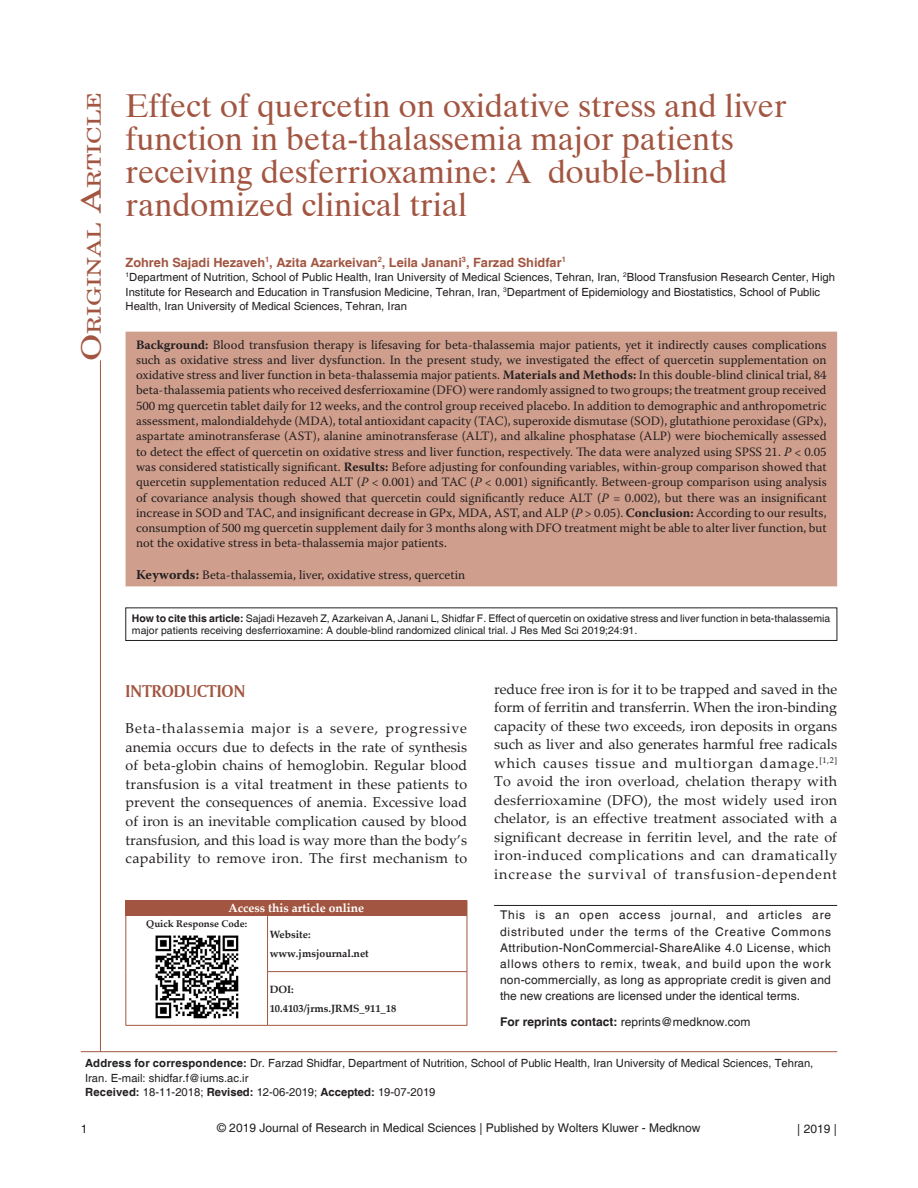
<style>
.page{position:relative;width:918px;height:1188px;background:#fff}
.page>*{position:absolute;margin:0;border:0;box-sizing:border-box;transform-origin:0 0}
.AT{font:33px/33px "Dutch 801 BT";color:#a25641}
.AH{font:18.9px "New Century Schlbk";color:#a25641;scale:1.3 1}
.t1{font:18px "Amerigo BT Bold A";color:#a25641}
.TX{font:14.25px/18.6px "Palatino Linotype";letter-spacing:.035em;color:#231f20;text-align:justify}
.ABS{font:12.75px/15.3px "Warnock Pro";color:#231f20;text-align:justify}
.AU{font:700 12.75px "Helvetica";color:#a25641}
.KWD{font:12.75px "Warnock Pro";color:#231f20}
.C{font:12px/16.2px "Helvetica";color:#231f20;text-align:justify}
.AAO{font:700 12px "Palatino Linotype";color:#fff}
.AFF{font:11.25px/14.7px "Helvetica";color:#231f20}
.ADD{font:11.25px/14.5px "Helvetica";color:#231f20}
.HIS{font:11.25px "Helvetica";color:#231f20}
.HTC{font:10.5px/12.6px "Helvetica";color:#231f20}
.Web{font:700 10.5px/18.5px "Palatino Linotype";color:#231f20}
.QRC{font:700 9.75px "Palatino Linotype";color:#231f20}
.s1{font-size:27px}
.s2{font-weight:700}
.s3{font-style:italic}
.s4{font-weight:700;font-size:13.5px}
</style>
<div class="page">
<div style="left:126px;top:332px;width:710px;height:254px;background:#cf9e8c"></div>
<hr style="left:81px;top:1051px;width:756px;height:1px;background:#a25641">
<div style="left:126px;top:900px;width:341px;height:15px;background:#a25641"></div>
<svg style="left:467px;top:900px;width:1px;height:15px"></svg>
<hr style="left:126px;top:916px;width:1px;height:56px;background:#a25641">
<hr style="left:126px;top:972px;width:1px;height:53px;background:#a25641">
<hr style="left:126px;top:915px;width:142px;height:1px;background:#a25641">
<hr style="left:267px;top:916px;width:1px;height:55px;background:#a25641">
<hr style="left:268px;top:915px;width:199px;height:1px;background:#a25641">
<hr style="left:467px;top:916px;width:1px;height:55px;background:#a25641">
<hr style="left:126px;top:1025px;width:142px;height:1px;background:#a25641">
<hr style="left:267px;top:972px;width:1px;height:53px;background:#a25641">
<hr style="left:267px;top:971px;width:200px;height:1px;background:#a25641">
<hr style="left:467px;top:972px;width:1px;height:53px;background:#a25641">
<hr style="left:268px;top:1025px;width:199px;height:1px;background:#a25641">
<img style="left:155px;top:935px;width:84px;height:84px">
<div style="left:126px;top:608px;width:711px;height:33px;border:1px solid #231f20"></div>
<hr style="left:494px;top:905px;width:343px;height:1px;background:#231f20">
<hr style="left:100px;top:360px;width:1px;height:692px;background:#a25641">
<p class="AH" style="left:83px;top:361px;width:209px;rotate:-90deg"><span class="s1">O</span>riginal <span class="s1">A</span>rticle</p>
<p class="AT" style="left:126px;top:89px;width:663px">Effect of quercetin on oxidative stress and liver function in beta‑thalassemia major patients receiving desferrioxamine: A double‑blind randomized clinical trial</p>
<p class="AU" style="left:126px;top:254px;width:442px">Zohreh Sajadi Hezaveh<sup>1</sup>, Azita Azarkeivan<sup>2</sup>, Leila Janani<sup>3</sup>, Farzad Shidfar<sup>1</sup></p>
<p class="AFF" style="left:126px;top:270px;width:711px"><sup>1</sup>Department of Nutrition, School of Public Health, Iran University of Medical Sciences, Tehran, Iran, <sup>2</sup>Blood Transfusion Research Center, High<br>Institute for Research and Education in Transfusion Medicine, Tehran, Iran, <sup>3</sup>Department of Epidemiology and Biostatistics, School of Public<br>Health, Iran University of Medical Sciences, Tehran, Iran</p>
<p class="ABS" style="left:136px;top:336px;width:692px"><span class="s2">Background:</span> Blood transfusion therapy is lifesaving for beta‑thalassemia major patients, yet it indirectly causes complications such as oxidative stress and liver dysfunction. In the present study, we investigated the effect of quercetin supplementation on oxidative stress and liver function in beta‑thalassemia major patients. <span class="s2">Materials and Methods:</span> In this double‑blind clinical trial, 84 beta‑thalassemia patients who received desferrioxamine (DFO) were randomly assigned to two groups; the treatment group received 500 mg quercetin tablet daily for 12 weeks, and the control group received placebo. In addition to demographic and anthropometric assessment, malondialdehyde (MDA), total antioxidant capacity (TAC), superoxide dismutase (SOD), glutathione peroxidase (GPx), aspartate aminotransferase (AST), alanine aminotransferase (ALT), and alkaline phosphatase (ALP) were biochemically assessed to detect the effect of quercetin on oxidative stress and liver function, respectively. The data were analyzed using SPSS 21. <span class="s3">P</span> &lt; 0.05 was considered statistically significant. <span class="s2">Results:</span> Before adjusting for confounding variables, within‑group comparison showed that quercetin supplementation reduced ALT (<span class="s3">P</span> &lt; 0.001) and TAC (<span class="s3">P</span> &lt; 0.001) significantly. Between‑group comparison using analysis of covariance analysis though showed that quercetin could significantly reduce ALT (<span class="s3">P</span> = 0.002), but there was an insignificant increase in SOD and TAC, and insignificant decrease in GPx, MDA, AST, and ALP (<span class="s3">P</span> &gt; 0.05). <span class="s2">Conclusion:</span> According to our results, consumption of 500 mg quercetin supplement daily for 3 months along with DFO treatment might be able to alter liver function, but not the oxidative stress in beta‑thalassemia major patients.</p>
<p class="KWD" style="left:136px;top:567px;width:331px"><span class="s4">Keywords:</span> Beta‑thalassemia, liver, oxidative stress, quercetin</p>
<p class="HTC" style="left:132px;top:612px;width:700px"><span class="s2">How to cite this article:</span> Sajadi Hezaveh Z, Azarkeivan A, Janani L, Shidfar F. Effect of quercetin on oxidative stress and liver function in beta‑thalassemia major patients receiving desferrioxamine: A double‑blind randomized clinical trial. J Res Med Sci 2019;24:91.</p>
<h1 class="t1" style="left:126px;top:680px;width:121px">INTRODUCTION</h1>
<p class="TX" style="left:126px;top:719px;width:343px">Beta‑thalassemia major is a severe, progressive anemia occurs due to defects in the rate of synthesis of beta‑globin chains of hemoglobin. Regular blood transfusion is a vital treatment in these patients to prevent the consequences of anemia. Excessive load of iron is an inevitable complication caused by blood transfusion, and this load is way more than the body’s capability to remove iron. The first mechanism to</p>
<p class="AAO" style="left:229px;top:900px;width:137px">Access this article online</p>
<p class="QRC" style="left:146px;top:917px;width:102px">Quick Response Code:</p>
<p class="Web" style="left:270px;top:925px;width:101px">Website: www.jmsjournal.net</p>
<p class="Web" style="left:270px;top:980px;width:128px">DOI:<br>10.4103/jrms.JRMS_911_18</p>
<p class="TX" style="left:494px;top:679px;width:345px">reduce free iron is for it to be trapped and saved in the form of ferritin and transferrin. When the iron‑binding capacity of these two exceeds, iron deposits in organs such as liver and also generates harmful free radicals which causes tissue and multiorgan damage.<sup>[1,2] </sup>To avoid the iron overload, chelation therapy with desferrioxamine (DFO), the most widely used iron chelator, is an effective treatment associated with a significant decrease in ferritin level, and the rate of iron‑induced complications and can dramatically increase the survival of transfusion‑dependent</p>
<p class="C" style="left:500px;top:907px;width:333px">This is an open access journal, and articles are distributed under the terms of the Creative Commons Attribution‑NonCommercial‑ShareAlike 4.0 License, which allows others to remix, tweak, and build upon the work non‑commercially, as long as appropriate credit is given and the new creations are licensed under the identical terms.</p>
<p class="C" style="left:500px;top:1014px;width:252px"><span class="s2">For reprints contact:</span> reprints@medknow.com</p>
<p class="ADD" style="left:85px;top:1056px;width:730px"><span class="s2">Address for correspondence:</span> Dr. Farzad Shidfar, Department of Nutrition, School of Public Health, Iran University of Medical Sciences, Tehran,<br>Iran. E‑mail: shidfar.f@iums.ac.ir</p>
<p class="HIS" style="left:85px;top:1086px;width:352px"><span class="s2">Received:</span> 18‑11‑2018; <span class="s2">Revised:</span> 12‑06‑2019; <span class="s2">Accepted:</span> 19-07-2019</p>
<p class="C" style="left:81px;top:1122px;width:8px">1</p>
<p class="C" style="left:217px;top:1121px;width:485px">© 2019 Journal of Research in Medical Sciences | Published by Wolters Kluwer - Medknow</p>
<p class="C" style="left:797px;top:1121px;width:41px">| 2019 |</p>
</div>
